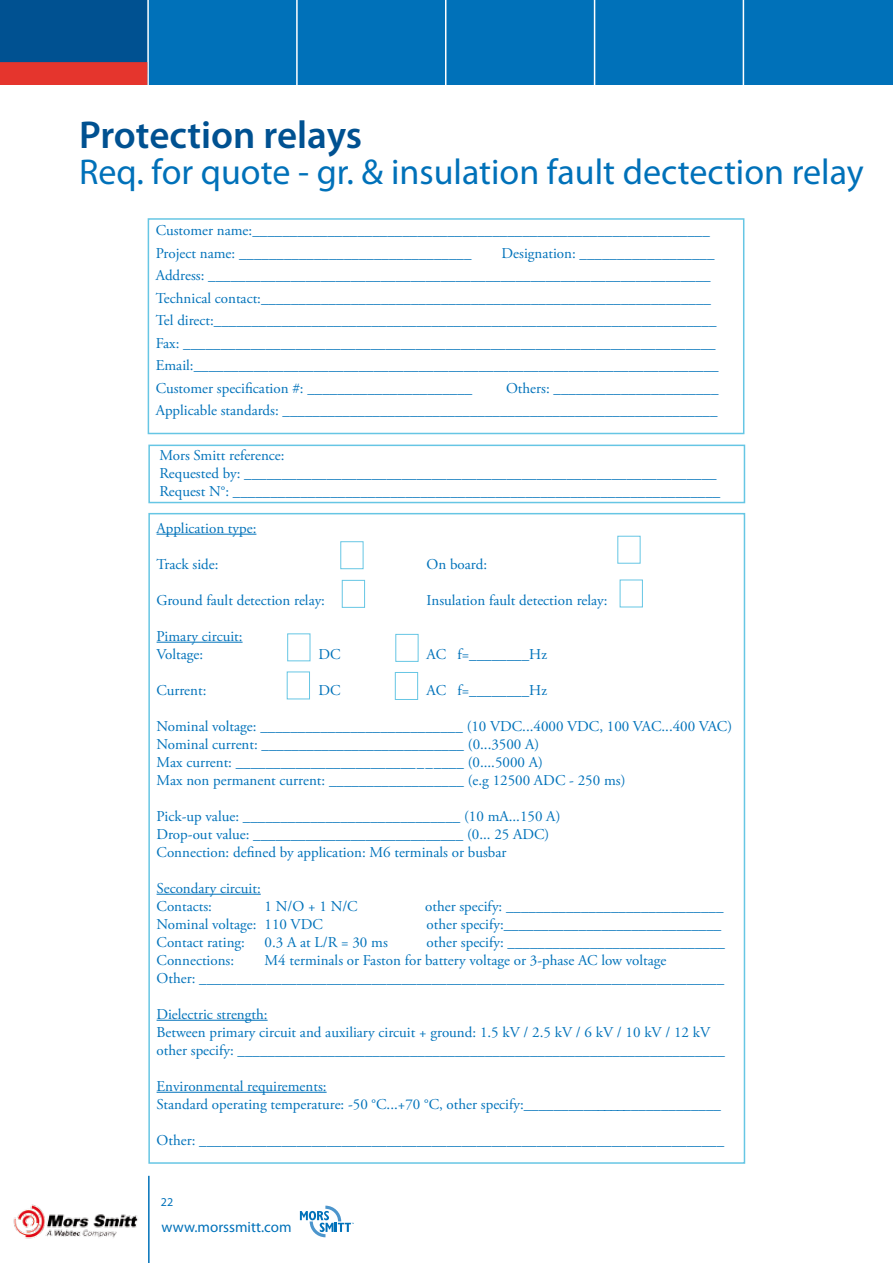
<style>
.page{position:relative;width:893px;height:1263px;background:#fff}
.page>*{position:absolute;margin:0;border:0;box-sizing:border-box;transform-origin:0 0}
.t1{font:600 39px "Myriad Pro";color:#005191}
.t2{font:36px "Myriad Pro";color:#0071b9}
.t3{font:15px/18px "Adobe Garamond Pro";color:#0072ba}
.t4{font:15px "Myriad Pro";color:#0071b9}
.t5{font:12px "Myriad Pro";color:#0071b9}
</style>
<div class="page">
<div style="left:0;top:0;width:893px;height:85px;background:#0071b9"></div>
<div style="left:0;top:0;width:148px;height:73px;background:#005191"></div>
<hr style="left:147px;top:0;width:2px;height:87px;background:#fff">
<hr style="left:296px;top:0;width:2px;height:87px;background:#fff">
<hr style="left:445px;top:0;width:1px;height:87px;background:#fff">
<hr style="left:594px;top:0;width:1px;height:87px;background:#fff">
<hr style="left:743px;top:0;width:1px;height:87px;background:#fff">
<hr style="left:148px;top:1176px;width:2px;height:87px;background:#0071b9">
<div style="left:0;top:62px;width:147px;height:23px;background:#e5352d"></div>
<svg style="left:300px;top:1205px;width:54px;height:32px"></svg>
<img style="left:13px;top:1204px;width:125px;height:35px">
<div style="left:148px;top:445px;width:597px;height:58px;border:2px solid #66c6e4"></div>
<div style="left:148px;top:218px;width:596px;height:216px;border:2px solid #66c6e4"></div>
<hr style="left:157px;top:534px;width:99px;height:1px;background:#0072ba">
<hr style="left:157px;top:642px;width:86px;height:1px;background:#0072ba">
<hr style="left:157px;top:894px;width:104px;height:1px;background:#0072ba">
<hr style="left:157px;top:1020px;width:111px;height:1px;background:#0072ba">
<hr style="left:157px;top:1092px;width:170px;height:1px;background:#0072ba">
<div style="left:342px;top:580px;width:23px;height:28px;border:1px solid #66c6e4"></div>
<div style="left:620px;top:580px;width:23px;height:27px;border:1px solid #66c6e4"></div>
<div style="left:287px;top:633px;width:23px;height:28px;border:1px solid #66c6e4"></div>
<div style="left:395px;top:634px;width:23px;height:28px;border:1px solid #66c6e4"></div>
<div style="left:340px;top:541px;width:23px;height:28px;border:1px solid #66c6e4"></div>
<div style="left:617px;top:536px;width:23px;height:28px;border:1px solid #66c6e4"></div>
<div style="left:287px;top:671px;width:23px;height:28px;border:1px solid #66c6e4"></div>
<div style="left:395px;top:672px;width:23px;height:28px;border:1px solid #66c6e4"></div>
<h1 class="t1" style="left:79px;top:110px;width:284px">Protection relays</h1>
<h2 class="t2" style="left:79px;top:150px;width:786px">Req. for quote - gr. &amp; insulation fault dectection relay</h2>
<p class="t3" style="left:156px;top:220px;width:555px;line-height:22.5px">Customer name:_____________________________________________________________<br>Project name: _______________________________</p>
<p class="t3" style="left:156px;top:242px;width:564px;line-height:22.5px;text-indent:346px">Designation: __________________ Address: ___________________________________________________________________ Technical contact:____________________________________________________________ Tel direct:___________________________________________________________________ Fax: _______________________________________________________________________ Email:______________________________________________________________________ Customer specification #: ______________________</p>
<p class="t3" style="left:156px;top:377px;width:564px;line-height:22.5px;text-align:right">Others: ______________________<br>Applicable standards: __________________________________________________________</p>
<p class="t3" style="left:159px;top:447px;width:562px">Mors Smitt reference:<br>Requested by: _______________________________________________________________<br>Request N°: _________________________________________________________________</p>
<p class="t3" style="left:157px;top:519px;width:101px">Application type:</p>
<p class="t3" style="left:157px;top:555px;width:63px">Track side:</p>
<p class="t3" style="left:427px;top:555px;width:62px">On board:</p>
<p class="t3" style="left:157px;top:591px;width:170px">Ground fault detection relay:</p>
<p class="t3" style="left:427px;top:591px;width:182px">Insulation fault detection relay:</p>
<p class="t3" style="left:157px;top:627px;width:87px">Pimary circuit:<br>Voltage:</p>
<p class="t3" style="left:319px;top:645px;width:24px">DC</p>
<p class="t3" style="left:427px;top:645px;width:122px">AC f=________Hz</p>
<p class="t3" style="left:157px;top:681px;width:51px">Current:</p>
<p class="t3" style="left:319px;top:681px;width:24px">DC</p>
<p class="t3" style="left:427px;top:681px;width:122px">AC f=________Hz</p>
<p class="t3" style="left:157px;top:717px;width:577px">Nominal voltage: ___________________________ (10 VDC...4000 VDC, 100 VAC...400 VAC)<br>Nominal current: ___________________________ (0...3500 A)<br>Max current: ______________________________ (0....5000 A)<br>Max non permanent current: __________________ (e.g 12500 ADC - 250 ms)</p>
<p class="t3" style="left:157px;top:807px;width:405px">Pick-up value: _____________________________ (10 mA...150 A)<br>Drop-out value: ____________________________ (0... 25 ADC)<br>Connection: defined by application: M6 terminals or busbar</p>
<p class="t3" style="left:157px;top:879px;width:106px">Secondary circuit:<br>Contacts:</p>
<p class="t3" style="left:265px;top:897px;width:95px">1 N/O + 1 N/C</p>
<p class="t3" style="left:425px;top:897px;width:300px">other specify: _____________________________</p>
<p class="t3" style="left:157px;top:915px;width:168px">Nominal voltage: 110 VDC</p>
<p class="t3" style="left:427px;top:915px;width:296px">other specify:_____________________________</p>
<p class="t3" style="left:157px;top:933px;width:90px">Contact rating:</p>
<p class="t3" style="left:265px;top:933px;width:125px">0.3 A at L/R = 30 ms</p>
<p class="t3" style="left:427px;top:933px;width:300px">other specify: _____________________________</p>
<p class="t3" style="left:157px;top:951px;width:79px">Connections:</p>
<p class="t3" style="left:157px;top:951px;width:569px;text-indent:108px">M4 terminals or Faston for battery voltage or 3-phase AC low voltage<br>Other: ______________________________________________________________________</p>
<p class="t3" style="left:157px;top:1005px;width:570px">Dielectric strength:<br>Between primary circuit and auxiliary circuit + ground: 1.5 kV / 2.5 kV / 6 kV / 10 kV / 12 kV other specify: _________________________________________________________________</p>
<p class="t3" style="left:157px;top:1077px;width:566px">Environmental requirements:<br>Standard operating temperature: -50 °C...+70 °C, other specify:___________________________</p>
<p class="t3" style="left:157px;top:1131px;width:569px">Other: ______________________________________________________________________</p>
<p class="t5" style="left:161px;top:1195px;width:14px">22</p>
<p class="t4" style="left:162px;top:1217px;width:131px">www.morssmitt.com</p>
</div>
